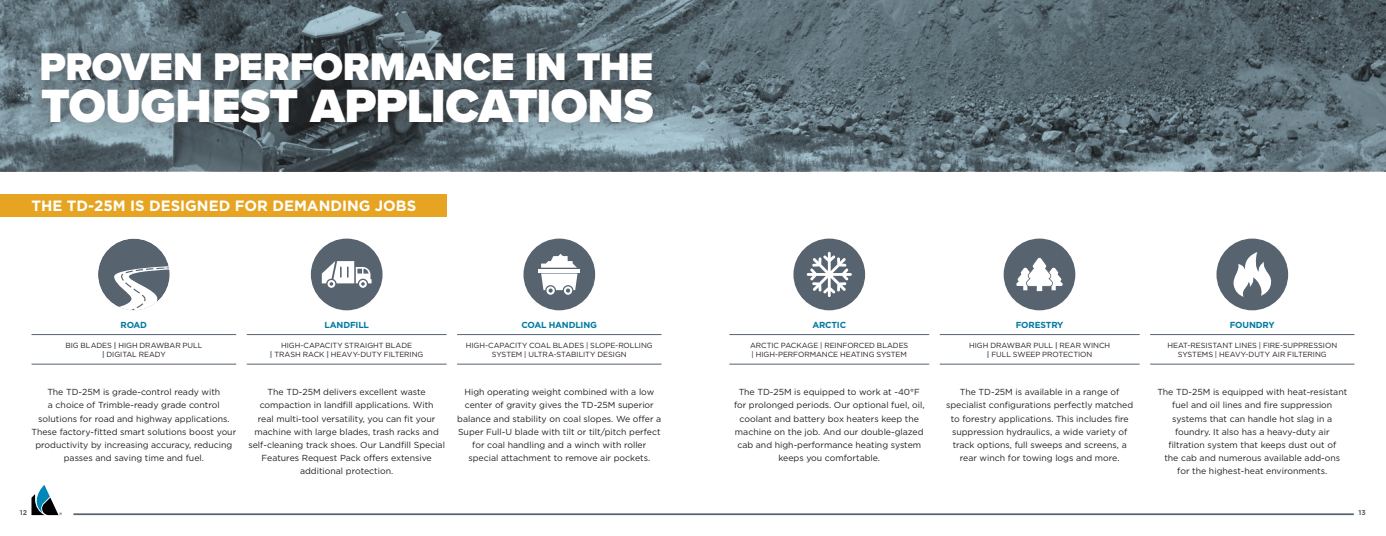
<style>
.page{position:relative;width:1386px;height:536px;background:#fff}
.page>*{position:absolute;margin:0;border:0;box-sizing:border-box;transform-origin:0 0}
.t1{font:900 48.39px "Proxima Nova";letter-spacing:-.015em;color:#fff}
.t2{font:900 39.9px "Proxima Nova";letter-spacing:-.005em;color:#fff}
.t3{font:700 14.88px "Gotham";color:#fff}
.t4{font:8.75px/13.1px "Gotham";color:#231f20;text-align:center}
.t5{font:700 8.75px "Gotham";letter-spacing:-.02em;color:#007ba1}
.t6{font:7.44px/8.9px "Gotham";letter-spacing:-.005em;color:#231f20;text-align:center}
.t7{font:700 7px "Gotham";color:#57636f}
.s1{font-weight:700;color:#57636f}
</style>
<div class="page">
<div style="left:98px;top:238px;width:72px;height:72px;background:#57636f;border-radius:50%"></div>
<svg style="left:108px;top:266px;width:62px;height:44px"></svg>
<div style="left:311px;top:238px;width:72px;height:72px;background:#57636f;border-radius:50%"></div>
<svg style="left:322px;top:261px;width:50px;height:27px"></svg>
<div style="left:523px;top:238px;width:72px;height:72px;background:#57636f;border-radius:50%"></div>
<svg style="left:546px;top:286px;width:9px;height:8px"></svg>
<svg style="left:541px;top:273px;width:37px;height:19px"></svg>
<hr style="left:539px;top:269px;width:41px;height:3px;background:#fff">
<svg style="left:541px;top:254px;width:35px;height:13px"></svg>
<svg style="left:0;top:0;width:1386px;height:171px;background:#5a6b73"></svg>
<div style="left:20px;top:32px;width:653px;height:112px;background:#231f20;opacity:.5"></div>
<hr style="left:32px;top:334px;width:204px;height:1px;background:#57636f">
<hr style="left:32px;top:363px;width:204px;height:1px;background:#57636f">
<div style="left:0;top:194px;width:447px;height:23px;background:#e6a422"></div>
<hr style="left:247px;top:334px;width:200px;height:1px;background:#57636f">
<hr style="left:247px;top:363px;width:200px;height:1px;background:#57636f">
<hr style="left:457px;top:334px;width:204px;height:1px;background:#57636f">
<hr style="left:457px;top:363px;width:204px;height:1px;background:#57636f">
<svg style="left:32px;top:485px;width:30px;height:30px"></svg>
<hr style="left:73px;top:513px;width:1281px;height:2px;background:#57636f">
<div style="left:1004px;top:238px;width:71px;height:72px;background:#57636f;border-radius:50%"></div>
<svg style="left:1016px;top:257px;width:47px;height:35px"></svg>
<hr style="left:940px;top:334px;width:200px;height:1px;background:#57636f">
<hr style="left:940px;top:363px;width:200px;height:1px;background:#57636f">
<div style="left:793px;top:238px;width:72px;height:72px;background:#57636f;border-radius:50%"></div>
<svg style="left:807px;top:252px;width:45px;height:45px"></svg>
<hr style="left:729px;top:334px;width:200px;height:1px;background:#57636f">
<hr style="left:729px;top:363px;width:200px;height:1px;background:#57636f">
<div style="left:1216px;top:238px;width:72px;height:72px;background:#57636f;border-radius:50%"></div>
<svg style="left:1233px;top:252px;width:39px;height:45px"></svg>
<hr style="left:1150px;top:334px;width:204px;height:1px;background:#57636f">
<hr style="left:1150px;top:363px;width:204px;height:1px;background:#57636f">
<h2 class="t2" style="left:40px;top:37px;width:615px">PROVEN PERFORMANCE IN THE</h2>
<h1 class="t1" style="left:41px;top:70px;width:614px">TOUGHEST APPLICATIONS</h1>
<h3 class="t3" style="left:32px;top:195px;width:386px">THE TD-25M IS DESIGNED FOR DEMANDING JOBS</h3>
<p class="t5" style="left:121px;top:319px;width:28px">ROAD</p>
<p class="t5" style="left:324px;top:319px;width:46px">LANDFILL</p>
<p class="t5" style="left:522px;top:319px;width:77px">COAL HANDLING</p>
<p class="t5" style="left:812px;top:319px;width:35px">ARCTIC</p>
<p class="t5" style="left:1016px;top:319px;width:49px">FORESTRY</p>
<p class="t5" style="left:1230px;top:319px;width:46px">FOUNDRY</p>
<p class="t6" style="left:65px;top:340px;width:138px">BIG BLADES <span class="s1">|</span> HIGH DRAWBAR PULL <span class="s1">|</span> DIGITAL READY</p>
<p class="t6" style="left:466px;top:341px;width:188px">HIGH-CAPACITY COAL BLADES | SLOPE-ROLLING<br>SYSTEM | ULTRA-STABILITY DESIGN</p>
<p class="t6" style="left:270px;top:340px;width:155px">HIGH-CAPACITY STRAIGHT BLADE<br><span class="s1">|</span> TRASH RACK <span class="s1">|</span> HEAVY-DUTY FILTERING</p>
<p class="t6" style="left:750px;top:340px;width:160px;text-align:left">ARCTIC PACKAGE | REINFORCED BLADES | HIGH-PERFORMANCE HEATING SYSTEM</p>
<p class="t6" style="left:969px;top:340px;width:143px">HIGH DRAWBAR PULL <span class="s1">|</span> REAR WINCH <span class="s1">|</span> FULL SWEEP PROTECTION</p>
<p class="t6" style="left:1167px;top:340px;width:171px">HEAT-RESISTANT LINES | FIRE-SUPPRESSION<br>SYSTEMS | HEAVY-DUTY AIR FILTERING</p>
<p class="t4" style="left:32px;top:385px;width:206px">The TD-25M is grade-control ready with<br>a choice of Trimble-ready grade control solutions for road and highway applications.<br>These factory-fitted smart solutions boost your productivity by increasing accuracy, reducing passes and saving time and fuel.</p>
<p class="t4" style="left:248px;top:385px;width:198px">The TD-25M delivers excellent waste compaction in landfill applications. With<br>real multi-tool versatility, you can fit your machine with large blades, trash racks and self-cleaning track shoes. Our Landfill Special Features Request Pack offers extensive additional protection.</p>
<p class="t4" style="left:457px;top:385px;width:206px">High operating weight combined with a low center of gravity gives the TD-25M superior balance and stability on coal slopes. We offer a Super Full-U blade with tilt or tilt/pitch perfect for coal handling and a winch with roller special attachment to remove air pockets.</p>
<p class="t4" style="left:734px;top:385px;width:192px">The TD-25M is equipped to work at -40°F for prolonged periods. Our optional fuel, oil, coolant and battery box heaters keep the machine on the job. And our double-glazed cab and high-performance heating system keeps you comfortable.</p>
<p class="t4" style="left:946px;top:385px;width:189px">The TD-25M is available in a range of specialist configurations perfectly matched to forestry applications. This includes fire suppression hydraulics, a wide variety of track options, full sweeps and screens, a rear winch for towing logs and more.</p>
<p class="t4" style="left:1157px;top:385px;width:191px">The TD-25M is equipped with heat-resistant fuel and oil lines and fire suppression systems that can handle hot slag in a foundry. It also has a heavy-duty air filtration system that keeps dust out of<br>the cab and numerous available add-ons for the highest-heat environments.</p>
<p class="t7" style="left:20px;top:508px;width:9px">12</p>
<p class="t7" style="left:1359px;top:508px;width:9px">13</p>
</div>
